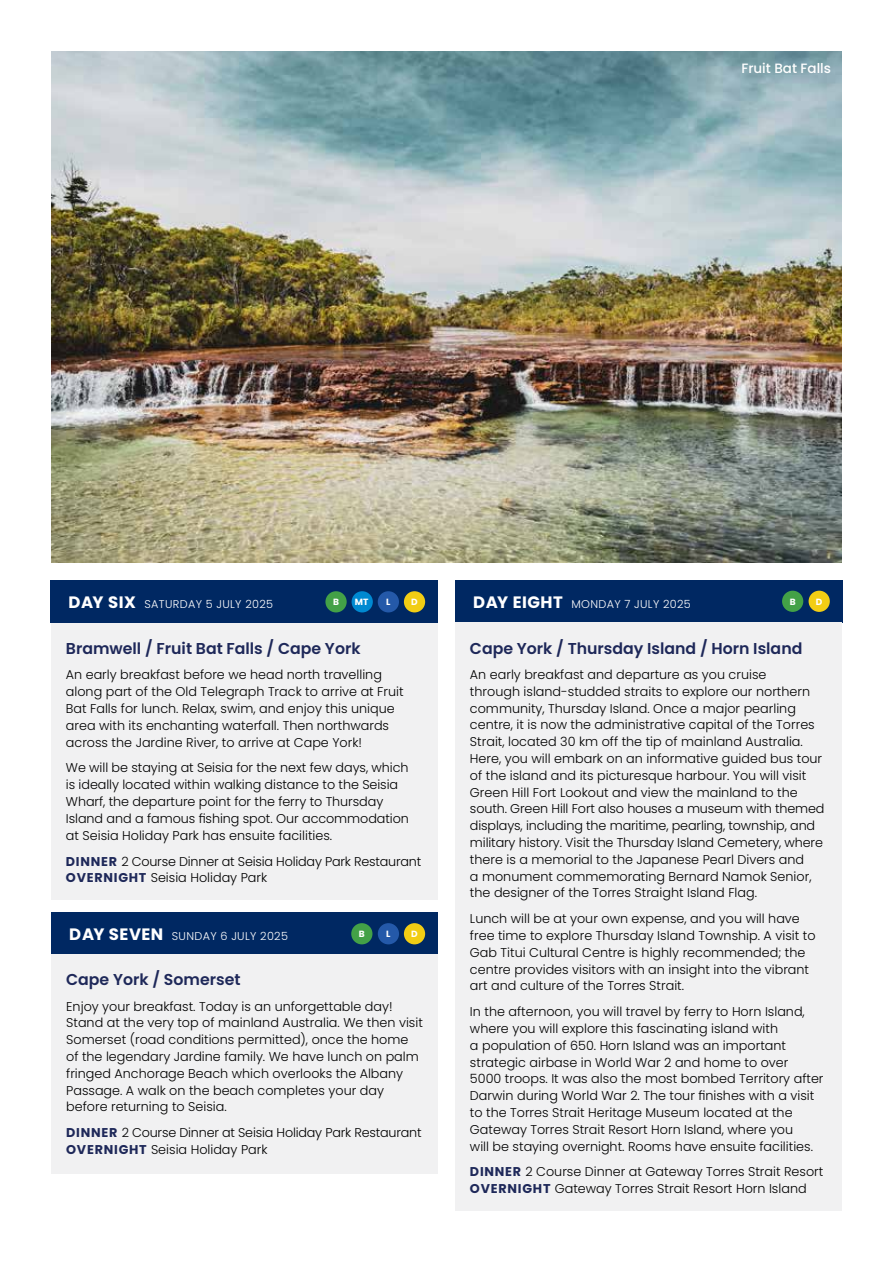
<style>
.page{position:relative;width:893px;height:1263px;background:#fff}
.page>*{position:absolute;margin:0;border:0;box-sizing:border-box;transform-origin:0 0}
.t1{font:600 15.75px "Poppins";color:#1e2859}
.t2{font:500 13.5px "Poppins";color:#fff}
.t3{font:300 12.75px/16.8px "Poppins";color:#000}
.t4{font:300 11.25px "Poppins";letter-spacing:.03em;color:#fff}
.t5{font:700 9px "Poppins";color:#fff}
.s1{font-weight:700;font-size:16.5px}
.s2{font-weight:700;color:#1e2859}
</style>
<div class="page">
<div style="left:50px;top:581px;width:388px;height:42px;background:#002862"></div>
<img style="left:51px;top:51px;width:791px;height:511px">
<div style="left:51px;top:913px;width:387px;height:42px;background:#002862"></div>
<div style="left:51px;top:954px;width:387px;height:220px;background:#f1f1f2"></div>
<div style="left:51px;top:623px;width:387px;height:277px;background:#f1f1f2"></div>
<div style="left:455px;top:581px;width:388px;height:42px;background:#002862"></div>
<div style="left:455px;top:622px;width:387px;height:589px;background:#f1f1f2"></div>
<div style="left:782px;top:591px;width:21px;height:21px;background:#43a147;border-radius:50%"></div>
<div style="left:809px;top:591px;width:21px;height:21px;background:#f2cd14;border-radius:50%"></div>
<div style="left:404px;top:923px;width:21px;height:21px;background:#f2cd14;border-radius:50%"></div>
<div style="left:351px;top:923px;width:21px;height:21px;background:#43a147;border-radius:50%"></div>
<div style="left:378px;top:923px;width:21px;height:21px;background:#2459a9;border-radius:50%"></div>
<div style="left:352px;top:591px;width:21px;height:21px;background:#0089d1;border-radius:50%"></div>
<div style="left:325px;top:591px;width:22px;height:21px;background:#43a147;border-radius:50%"></div>
<div style="left:404px;top:591px;width:21px;height:21px;background:#f2cd14;border-radius:50%"></div>
<div style="left:378px;top:591px;width:21px;height:21px;background:#2459a9;border-radius:50%"></div>
<p class="t2" style="left:741px;top:60px;width:91px">Fruit Bat Falls</p>
<p class="t4" style="left:68px;top:598px;width:206px"><span class="s1">DAY SIX</span> SATURDAY 5 JULY 2025</p>
<p class="t5" style="left:333px;top:597px;width:7px">B</p>
<p class="t5" style="left:355px;top:597px;width:15px">MT</p>
<p class="t5" style="left:386px;top:597px;width:6px">L</p>
<p class="t5" style="left:411px;top:597px;width:8px">D</p>
<p class="t1" style="left:66px;top:639px;width:296px">Bramwell / Fruit Bat Falls / Cape York</p>
<p class="t3" style="left:66px;top:667px;width:339px">An early breakfast before we head north travelling along part of the Old Telegraph Track to arrive at Fruit Bat Falls for lunch. Relax, swim, and enjoy this unique area with its enchanting waterfall. Then northwards across the Jardine River, to arrive at Cape York!</p>
<p class="t3" style="left:66px;top:760px;width:345px">We will be staying at Seisia for the next few days, which is ideally located within walking distance to the Seisia Wharf, the departure point for the ferry to Thursday Island and a famous fishing spot. Our accommodation at Seisia Holiday Park has ensuite facilities.</p>
<p class="t3" style="left:66px;top:853px;width:357px"><span class="s2">DINNER</span> 2 Course Dinner at Seisia Holiday Park Restaurant<br><span class="s2">OVERNIGHT</span> Seisia Holiday Park</p>
<p class="t4" style="left:69px;top:930px;width:220px"><span class="s1">DAY SEVEN</span> SUNDAY 6 JULY 2025</p>
<p class="t1" style="left:66px;top:971px;width:176px">Cape York / Somerset</p>
<p class="t3" style="left:66px;top:998px;width:358px">Enjoy your breakfast. Today is an unforgettable day!<br>Stand at the very top of mainland Australia. We then visit Somerset (road conditions permitted), once the home of the legendary Jardine family. We have lunch on palm fringed Anchorage Beach which overlooks the Albany Passage. A walk on the beach completes your day before returning to Seisia.</p>
<p class="t3" style="left:66px;top:1124px;width:357px"><span class="s2">DINNER</span> 2 Course Dinner at Seisia Holiday Park Restaurant<br><span class="s2">OVERNIGHT</span> Seisia Holiday Park</p>
<p class="t5" style="left:359px;top:929px;width:7px">B</p>
<p class="t5" style="left:386px;top:929px;width:6px">L</p>
<p class="t5" style="left:411px;top:929px;width:8px">D</p>
<p class="t4" style="left:473px;top:598px;width:219px"><span class="s1">DAY EIGHT</span> MONDAY 7 JULY 2025</p>
<p class="t1" style="left:470px;top:639px;width:334px">Cape York / Thursday Island / Horn Island</p>
<p class="t3" style="left:470px;top:666px;width:356px">An early breakfast and departure as you cruise<br>through island-studded straits to explore our northern community, Thursday Island. Once a major pearling centre, it is now the administrative capital of the Torres Strait, located 30 km off the tip of mainland Australia.<br>Here, you will embark on an informative guided bus tour of the island and its picturesque harbour. You will visit Green Hill Fort Lookout and view the mainland to the south. Green Hill Fort also houses a museum with themed displays, including the maritime, pearling, township, and military history. Visit the Thursday Island Cemetery, where there is a memorial to the Japanese Pearl Divers and<br>a monument commemorating Bernard Namok Senior, the designer of the Torres Straight Island Flag.</p>
<p class="t3" style="left:470px;top:910px;width:347px">Lunch will be at your own expense, and you will have free time to explore Thursday Island Township. A visit to Gab Titui Cultural Centre is highly recommended; the centre provides visitors with an insight into the vibrant art and culture of the Torres Strait.</p>
<p class="t3" style="left:470px;top:1003px;width:355px">In the afternoon, you will travel by ferry to Horn Island, where you will explore this fascinating island with<br>a population of 650. Horn Island was an important strategic airbase in World War 2 and home to over<br>5000 troops. It was also the most bombed Territory after Darwin during World War 2. The tour finishes with a visit to the Torres Strait Heritage Museum located at the Gateway Torres Strait Resort Horn Island, where you<br>will be staying overnight. Rooms have ensuite facilities.</p>
<p class="t3" style="left:470px;top:1164px;width:355px"><span class="s2">DINNER</span> 2 Course Dinner at Gateway Torres Strait Resort<br><span class="s2">OVERNIGHT</span> Gateway Torres Strait Resort Horn Island</p>
<p class="t5" style="left:790px;top:596px;width:7px">B</p>
<p class="t5" style="left:816px;top:596px;width:8px">D</p>
</div>
